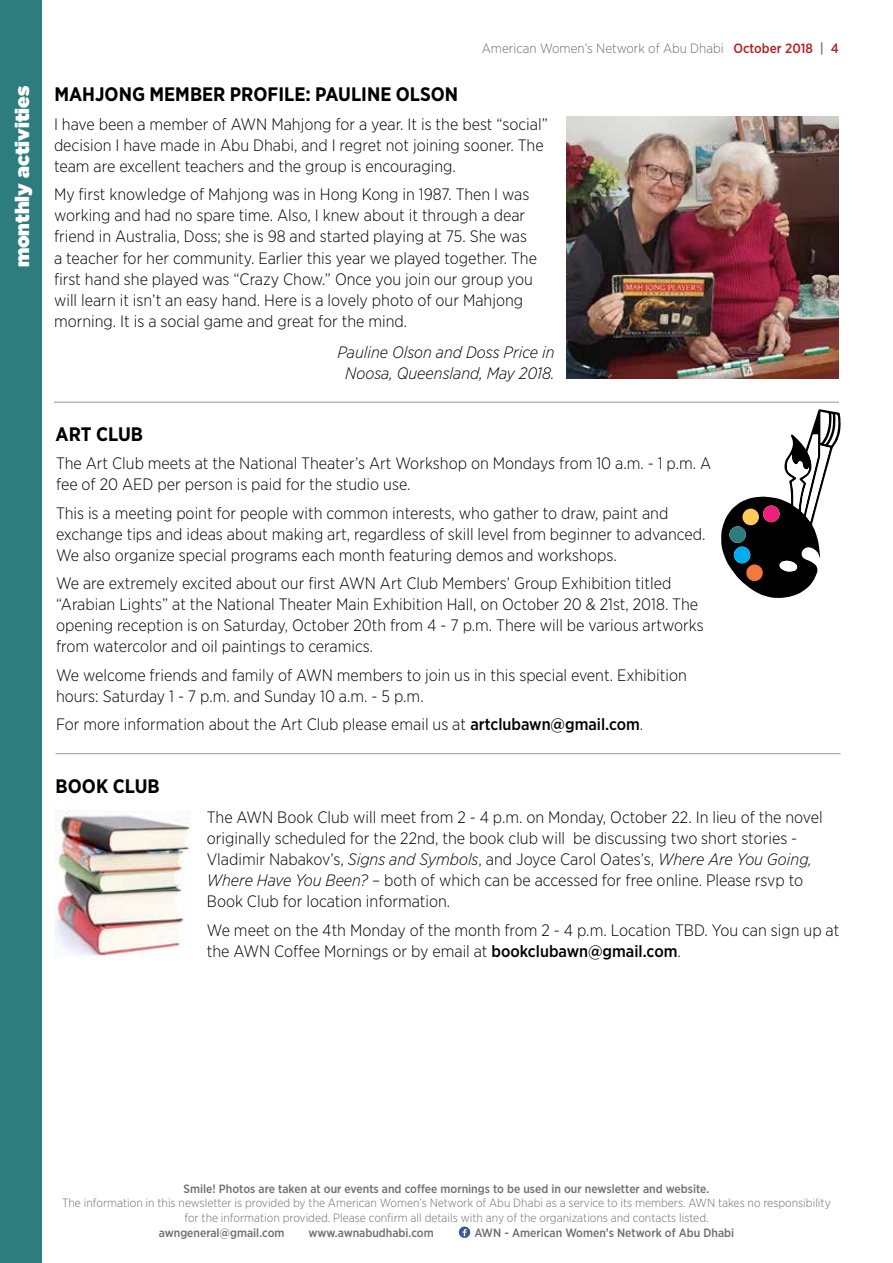
<style>
.page{position:relative;width:893px;height:1263px;background:#fff}
.page>*{position:absolute;margin:0;border:0;box-sizing:border-box;transform-origin:0 0}
.t1{font:700 19.5px "Gotham Narrow";color:#000}
.t2{font:900 19.5px "Gotham";color:#fff}
.t3{font:300 16.5px/21px "Gotham Narrow";color:#000}
.t4{font:italic 300 16.5px/21px "Gotham Narrow";color:#000;text-align:center}
.t5{font:300 13.5px "Gotham Narrow";color:#6d6e71}
.t6{font:300 12px/14.4px "Gotham Narrow";color:#6d6e71;text-align:center}
.t7{font:500 12px "Gotham Narrow";color:#6d6e71}
.s1{font-weight:500;color:#b42024}
.s2{font-weight:500}
.s3{font-style:italic}
</style>
<div class="page">
<svg style="left:459px;top:1226px;width:11px;height:12px"></svg>
<div style="left:0;top:0;width:41px;height:1263px;background:#2e7d7e"></div>
<hr style="left:56px;top:753px;width:785px;height:1px;background:#939598">
<svg style="left:721px;top:409px;width:120px;height:189px"></svg>
<div style="left:742px;top:509px;width:17px;height:16px;background:#ffcb5b;border-radius:50%"></div>
<div style="left:746px;top:564px;width:17px;height:17px;background:#f4783b;border-radius:50%"></div>
<img style="left:54px;top:810px;width:136px;height:147px">
<hr style="left:54px;top:402px;width:785px;height:1px;background:#939598">
<img style="left:566px;top:117px;width:273px;height:262px">
<p class="t2" style="left:11px;top:267px;width:183px;rotate:-90deg">monthly activities</p>
<p class="t5" style="left:482px;top:40px;width:359px">American Women’s Network of Abu Dhabi <span class="s1">October 2018</span> <span class="s2">|</span> <span class="s1">4</span></p>
<p class="t1" style="left:54px;top:82px;width:405px">MAHJONG MEMBER PROFILE: PAULINE OLSON</p>
<p class="t3" style="left:54px;top:113px;width:495px">I have been a member of AWN Mahjong for a year. It is the best “social” decision I have made in Abu Dhabi, and I regret not joining sooner. The team are excellent teachers and the group is encouraging.</p>
<p class="t3" style="left:54px;top:184px;width:484px">My first knowledge of Mahjong was in Hong Kong in 1987. Then I was working and had no spare time. Also, I knew about it through a dear friend in Australia, Doss; she is 98 and started playing at 75. She was a teacher for her community. Earlier this year we played together. The first hand she played was “Crazy Chow.” Once you join our group you will learn it isn’t an easy hand. Here is a lovely photo of our Mahjong morning. It is a social game and great for the mind.</p>
<p class="t4" style="left:337px;top:341px;width:218px">Pauline Olson and Doss Price in<br>Noosa, Queensland, May 2018.</p>
<p class="t1" style="left:56px;top:422px;width:89px">ART CLUB</p>
<p class="t3" style="left:56px;top:453px;width:657px">The Art Club meets at the National Theater’s Art Workshop on Mondays from 10 a.m. - 1 p.m. A fee of 20 AED per person is paid for the studio use.</p>
<p class="t3" style="left:56px;top:502px;width:651px">This is a meeting point for people with common interests, who gather to draw, paint and exchange tips and ideas about making art, regardless of skill level from beginner to advanced.<br>We also organize special programs each month featuring demos and workshops.</p>
<p class="t3" style="left:56px;top:573px;width:649px">We are extremely excited about our first AWN Art Club Members’ Group Exhibition titled “Arabian Lights” at the National Theater Main Exhibition Hall, on October 20 &amp; 21st, 2018. The opening reception is on Saturday, October 20th from 4 - 7 p.m. There will be various artworks from watercolor and oil paintings to ceramics.</p>
<p class="t3" style="left:56px;top:664px;width:632px">We welcome friends and family of AWN members to join us in this special event. Exhibition hours: Saturday 1 - 7 p.m. and Sunday 10 a.m. - 5 p.m.</p>
<p class="t3" style="left:56px;top:714px;width:589px">For more information about the Art Club please email us at <span class="s2">artclubawn@gmail.com</span>.</p>
<p class="t1" style="left:56px;top:774px;width:106px">BOOK CLUB</p>
<p class="t3" style="left:207px;top:807px;width:617px">The AWN Book Club will meet from 2 - 4 p.m. on Monday, October 22. In lieu of the novel originally scheduled for the 22nd, the book club will be discussing two short stories - Vladimir Nabakov’s, <span class="s3">Signs and Symbols</span>, and Joyce Carol Oates’s, <span class="s3">Where Are You Going, Where Have You Been?</span> – both of which can be accessed for free online. Please rsvp to Book Club for location information.</p>
<p class="t3" style="left:207px;top:919px;width:634px">We meet on the 4th Monday of the month from 2 - 4 p.m. Location TBD. You can sign up at the AWN Coffee Mornings or by email at <span class="s2">bookclubawn@gmail.com</span>.</p>
<p class="t7" style="left:184px;top:1181px;width:527px">Smile! Photos are taken at our events and coffee mornings to be used in our newsletter and website.</p>
<p class="t6" style="left:62px;top:1195px;width:770px">The information in this newsletter is provided by the American Women’s Network of Abu Dhabi as a service to its members. AWN takes no responsibility for the information provided. Please confirm all details with any of the organizations and contacts listed.</p>
<p class="t7" style="left:159px;top:1226px;width:127px">awngeneral@gmail.com</p>
<p class="t7" style="left:309px;top:1226px;width:127px">www.awnabudhabi.com</p>
<p class="t7" style="left:474px;top:1226px;width:261px">AWN - American Women’s Network of Abu Dhabi</p>
</div>
